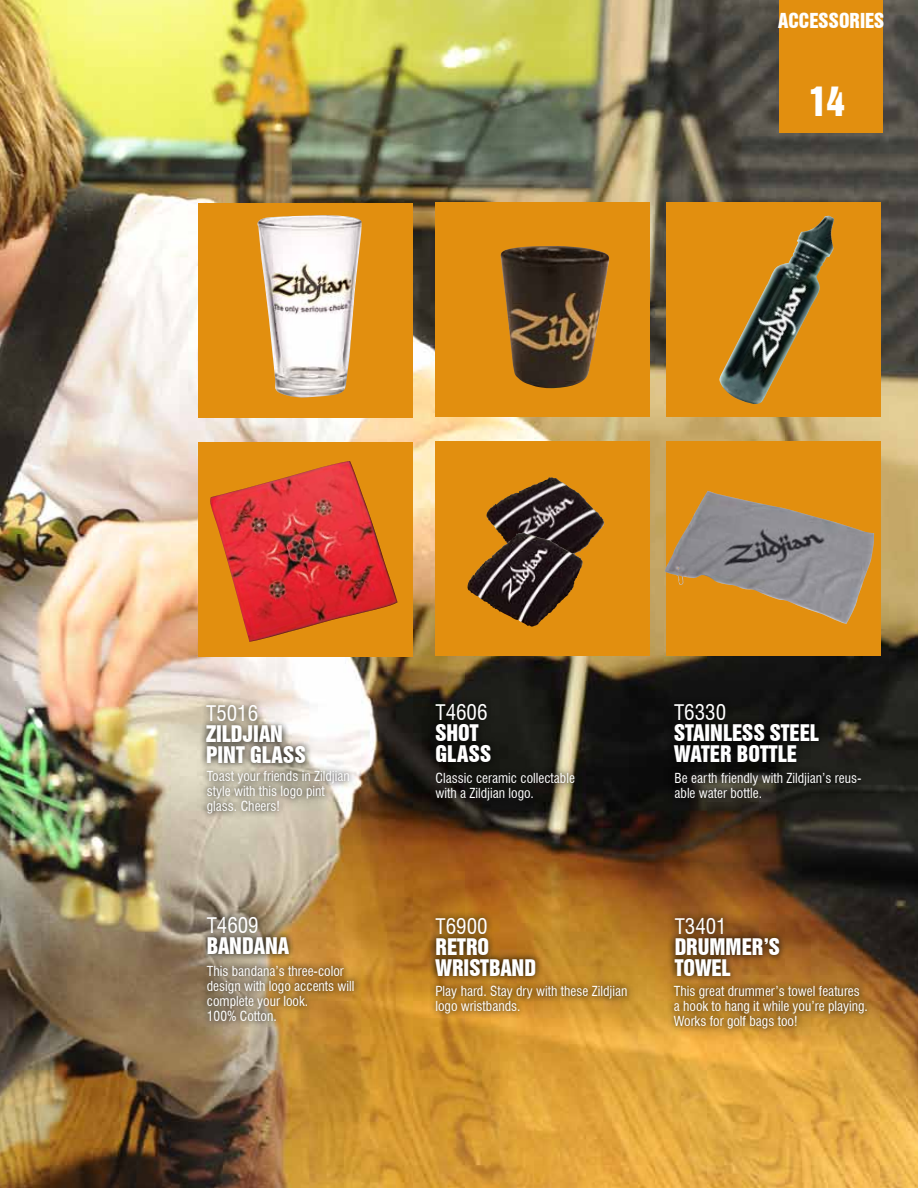
<style>
.page{position:relative;width:918px;height:1188px;background:#fff}
.page>*{position:absolute;margin:0;border:0;box-sizing:border-box;transform-origin:0 0}
.t1{font:36.9px "Swiss 921 BT Regular A";color:#fff}
.t2{font:21px/21px "Swiss 921 BT Regular A";color:#fff}
.t3{font:condensed 21px "Swiss 721 BT";color:#fff}
.t4{font:18.9px "Swiss 921 BT Regular A";color:#fff}
.t5{font:condensed 13.5px/15px "Swiss 721 BT";color:#fff}
</style>
<div class="page">
<img style="left:0;top:0;width:918px;height:1188px">
<div style="left:779px;top:0;width:104px;height:133px;background:#e28f0f"></div>
<div style="left:435px;top:202px;width:215px;height:215px;background:#e28f0f"></div>
<div style="left:666px;top:202px;width:215px;height:215px;background:#e28f0f"></div>
<div style="left:435px;top:441px;width:215px;height:215px;background:#e28f0f"></div>
<div style="left:666px;top:441px;width:215px;height:215px;background:#e28f0f"></div>
<div style="left:428px;top:697px;width:70px;height:72px;background:linear-gradient(to right,#0a0a08,#161713)"></div>
<svg style="left:429px;top:766px;width:152px;height:42px;background:#27251d"></svg>
<svg style="left:667px;top:697px;width:159px;height:72px;background:#0d0e0c"></svg>
<svg style="left:668px;top:765px;width:199px;height:40px;background:#201f1a"></svg>
<svg style="left:429px;top:911px;width:114px;height:68px;background:#8b5b18"></svg>
<svg style="left:429px;top:979px;width:205px;height:42px;background:#bb8329"></svg>
<div style="left:198px;top:204px;width:215px;height:214px;background:#e28f0f"></div>
<div style="left:198px;top:442px;width:215px;height:215px;background:#e28f0f"></div>
<svg style="left:199px;top:698px;width:113px;height:73px;background:#a7a195"></svg>
<svg style="left:200px;top:764px;width:157px;height:57px;background:#bab4a3"></svg>
<svg style="left:200px;top:910px;width:96px;height:48px;background:#827359"></svg>
<svg style="left:200px;top:958px;width:161px;height:70px;background:#a48049"></svg>
<svg style="left:667px;top:911px;width:120px;height:68px;background:#7b4b1a"></svg>
<svg style="left:667px;top:979px;width:207px;height:57px;background:#aa7729"></svg>
<img style="left:501px;top:246px;width:108px;height:142px">
<img style="left:257px;top:215px;width:105px;height:183px">
<img style="left:713px;top:193px;width:131px;height:241px">
<img style="left:210px;top:461px;width:188px;height:181px">
<img style="left:486px;top:478px;width:70px;height:93px">
<img style="left:467px;top:533px;width:77px;height:94px">
<img style="left:665px;top:491px;width:209px;height:133px">
<h3 class="t4" style="left:778px;top:9px;width:107px">ACCESSORIES</h3>
<h1 class="t1" style="left:808px;top:77px;width:38px">14</h1>
<h2 class="t3" style="left:206px;top:701px;width:54px">T5016</h2>
<h2 class="t2" style="left:206px;top:723px;width:101px">ZILDJIAN<br>PINT GLASS</h2>
<p class="t5" style="left:207px;top:769px;width:144px">Toast your friends in Zildjian style with this logo pint glass. Cheers!</p>
<h2 class="t3" style="left:207px;top:913px;width:54px">T4609</h2>
<h2 class="t2" style="left:207px;top:935px;width:84px">BANDANA</h2>
<p class="t5" style="left:207px;top:963px;width:149px">This bandana’s three-color design with logo accents will complete your look.<br>100% Cotton.</p>
<h2 class="t3" style="left:435px;top:700px;width:54px">T4606</h2>
<h2 class="t2" style="left:435px;top:722px;width:57px">SHOT<br>GLASS</h2>
<p class="t5" style="left:435px;top:771px;width:141px">Classic ceramic collectable with a Zildjian logo.</p>
<h2 class="t3" style="left:436px;top:914px;width:54px">T6900</h2>
<h2 class="t2" style="left:436px;top:936px;width:102px">RETRO<br>WRISTBAND</h2>
<p class="t5" style="left:435px;top:984px;width:193px">Play hard. Stay dry with these Zildjian logo wristbands.</p>
<h2 class="t3" style="left:674px;top:700px;width:54px">T6330</h2>
<h2 class="t2" style="left:674px;top:722px;width:146px">STAINLESS STEEL<br>WATER BOTTLE</h2>
<p class="t5" style="left:675px;top:771px;width:188px">Be earth friendly with Zildjian’s reus&shy;able water bottle.</p>
<h2 class="t3" style="left:675px;top:914px;width:54px">T3401</h2>
<h2 class="t2" style="left:675px;top:936px;width:107px">DRUMMER’S<br>TOWEL</h2>
<p class="t5" style="left:674px;top:984px;width:196px">This great drummer’s towel features a hook to hang it while you’re playing.<br>Works for golf bags too!</p>
</div>
